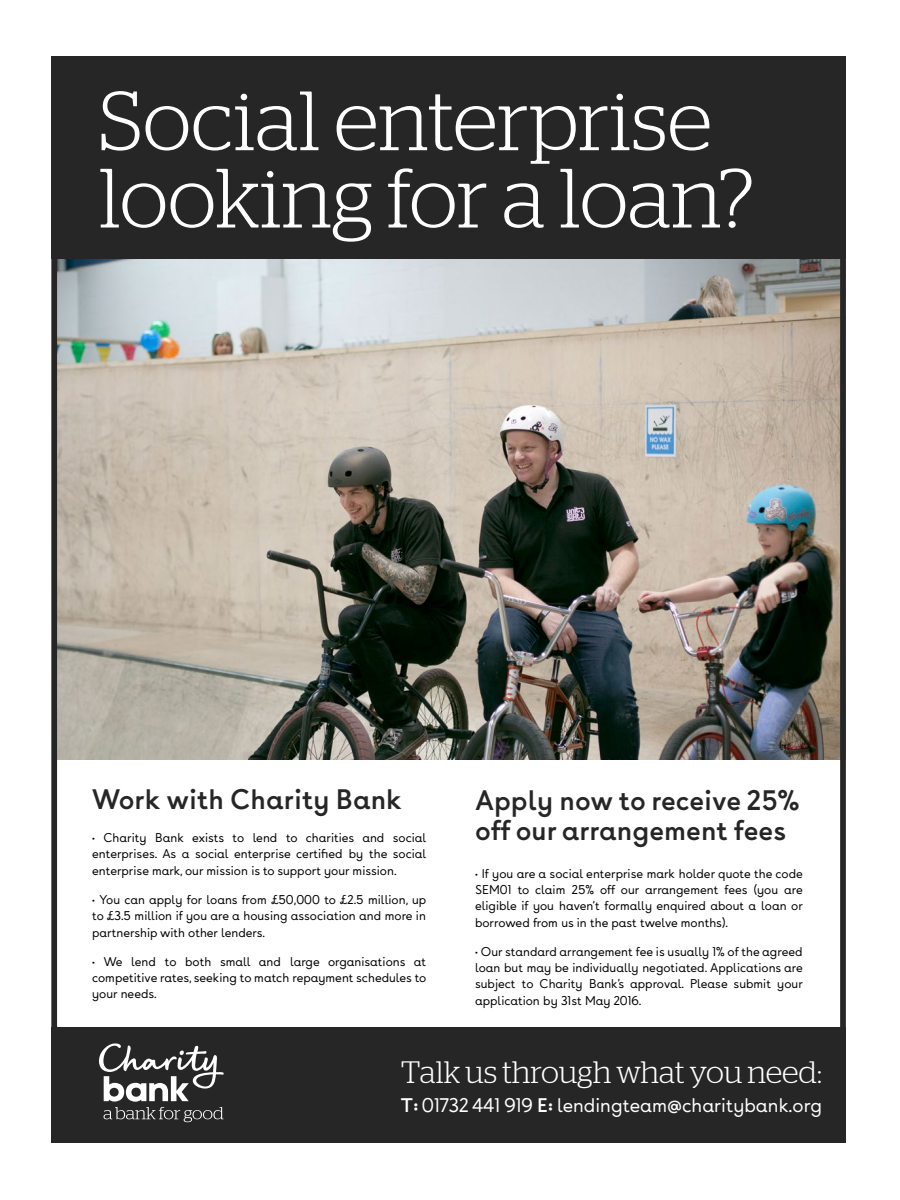
<style>
.page{position:relative;width:900px;height:1200px;background:#fff}
.page>*{position:absolute;margin:0;border:0;box-sizing:border-box;transform-origin:0 0}
.t1{font:300 83.85px/77.2px "Stag";color:#fff}
.t2{font:300 30.9px "Stag";letter-spacing:-.005em;color:#fff}
.t3{font:700 30px/30px "Buenos Aires";color:#262626}
.t4{font:500 21px "Buenos Aires";color:#fff}
.t5{font:500 13.5px/16.2px "Buenos Aires";color:#000;text-align:justify}
.s1{font-weight:700}
</style>
<div class="page">
<img style="left:58px;top:259px;width:781px;height:500px">
<div style="left:51px;top:57px;width:795px;height:202px;background:#262626"></div>
<div style="left:51px;top:1027px;width:795px;height:116px;background:#262626"></div>
<svg style="left:99px;top:1043px;width:125px;height:79px"></svg>
<div style="left:51px;top:57px;width:795px;height:1084px;border:6px solid #262626"></div>
<h1 class="t1" style="left:99px;top:81px;width:657px">Social enterprise looking for a loan?</h1>
<h3 class="t3" style="left:92px;top:783px;width:311px">Work with Charity Bank</h3>
<p class="t5" style="left:92px;top:829px;width:336px">• Charity Bank exists to lend to charities and social enterprises. As a social enterprise certified by the social enterprise mark, our mission is to support your mission.</p>
<p class="t5" style="left:92px;top:891px;width:336px">• You can apply for loans from £50,000 to £2.5 million, up to £3.5 million if you are a housing association and more in partnership with other lenders.</p>
<p class="t5" style="left:92px;top:953px;width:336px">• We lend to both small and large organisations at competitive rates, seeking to match repayment schedules to your needs.</p>
<h3 class="t3" style="left:475px;top:784px;width:326px">Apply now to receive 25% off our arrangement fees</h3>
<p class="t5" style="left:475px;top:865px;width:329px">• If you are a social enterprise mark holder quote the code SEM01 to claim 25% off our arrangement fees (you are eligible if you haven’t formally enquired about a loan or borrowed from us in the past twelve months).</p>
<p class="t5" style="left:475px;top:943px;width:329px">• Our standard arrangement fee is usually 1% of the agreed loan but may be individually negotiated. Applications are subject to Charity Bank’s approval. Please submit your application by 31st May 2016.</p>
<h2 class="t2" style="left:401px;top:1054px;width:423px">Talk us through what you need:</h2>
<h3 class="t4" style="left:401px;top:1092px;width:423px"><span class="s1">T:</span> 01732 441 919 <span class="s1">E:</span> lendingteam@charitybank.org</h3>
</div>
